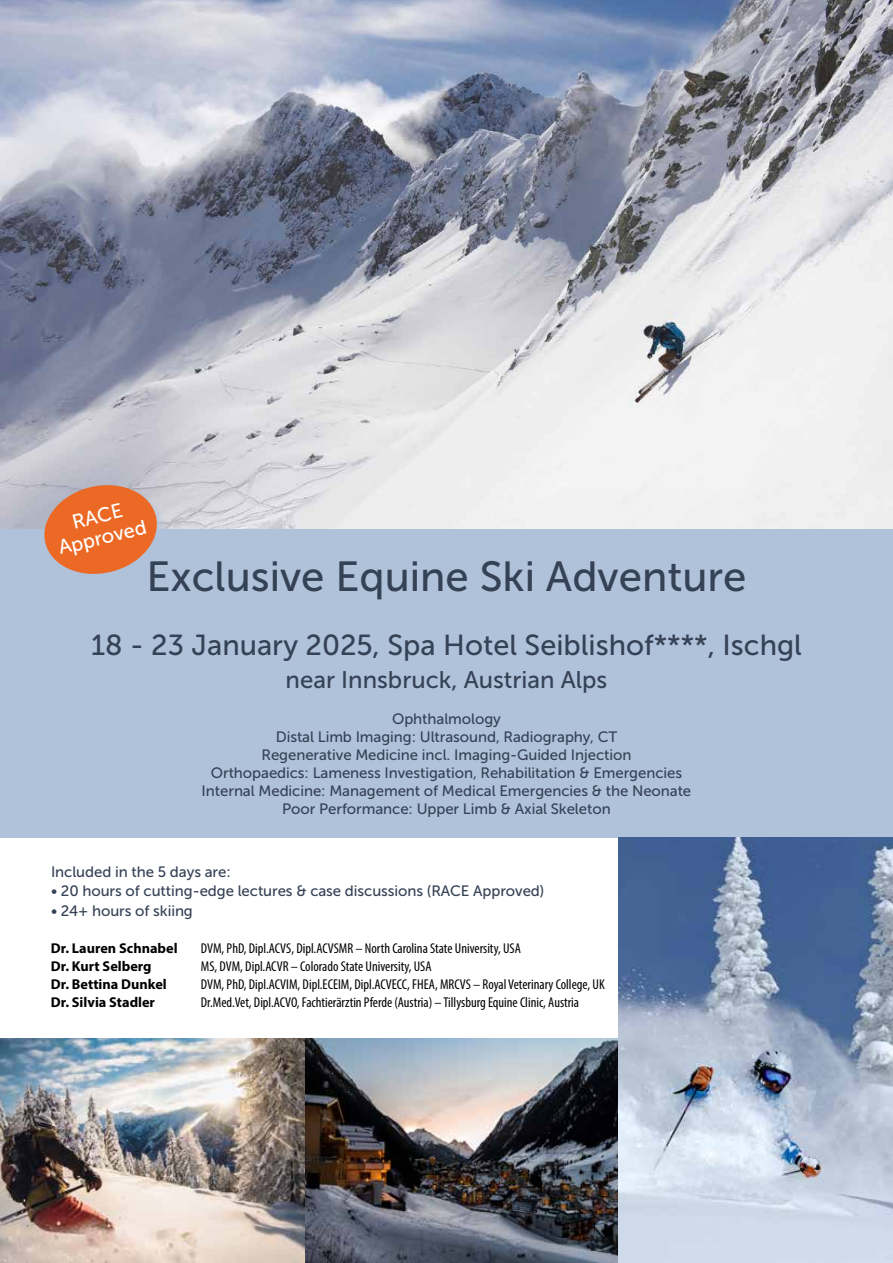
<style>
.page{position:relative;width:893px;height:1263px;background:#fff}
.page>*{position:absolute;margin:0;border:0;box-sizing:border-box;transform-origin:0 0}
.t1{font:42px "Museo Sans 500";color:#354155}
.t2{font:28.95px "Museo Sans 500";color:#354155}
.t3{font:24px "Museo Sans 500";color:#354155}
.t4{font:20.1px/21.8px "Museo Sans 500";color:#fff;text-align:center}
.t5{font:15px/18px "Museo Sans 500";letter-spacing:-.005em;color:#354155;text-align:center}
.t6{font:condensed 14.25px "Myriad Pro";color:#000}
.t7{font:700 14.25px "Myriad Pro";color:#000}
</style>
<div class="page">
<img style="left:0;top:1039px;width:619px;height:224px">
<div style="left:0;top:495px;width:893px;height:343px;background:#b0c2d9"></div>
<img style="left:0;top:0;width:893px;height:529px">
<div style="left:43px;top:483px;width:126px;height:103px;background:#b0c2d9;opacity:.75"></div>
<svg style="left:40px;top:480px;width:122px;height:99px"></svg>
<img style="left:619px;top:838px;width:274px;height:425px">
<h3 class="t4" style="left:51px;top:516px;width:91px;rotate:-13deg">RACE<br>Approved</h3>
<h1 class="t1" style="left:147px;top:553px;width:601px">Exclusive Equine Ski Adventure</h1>
<h2 class="t2" style="left:91px;top:629px;width:712px">18 - 23 January 2025, Spa Hotel Seiblishof****, Ischgl</h2>
<h3 class="t3" style="left:286px;top:667px;width:323px">near Innsbruck, Austrian Alps</h3>
<p class="t5" style="left:202px;top:710px;width:491px">Ophthalmology<br>Distal Limb Imaging: Ultrasound, Radiography, CT<br>Regenerative Medicine incl. Imaging-Guided Injection<br>Orthopaedics: Lameness Investigation, Rehabilitation &amp; Emergencies Internal Medicine: Management of Medical Emergencies &amp; the Neonate Poor Performance: Upper Limb &amp; Axial Skeleton</p>
<p class="t5" style="left:51px;top:862px;width:181px">Included in the 5 days are:</p>
<p class="t5" style="left:51px;top:882px;width:495px">• 20 hours of cutting-edge lectures &amp; case discussions (RACE Approved)</p>
<p class="t5" style="left:51px;top:901px;width:143px">• 24+ hours of skiing</p>
<p class="t7" style="left:51px;top:939px;width:128px">Dr. Lauren Schnabel</p>
<p class="t6" style="left:201px;top:939px;width:321px">DVM, PhD, Dipl.ACVS, Dipl.ACVSMR – North Carolina State University, USA</p>
<p class="t7" style="left:51px;top:957px;width:102px">Dr. Kurt Selberg</p>
<p class="t6" style="left:201px;top:957px;width:232px">MS, DVM, Dipl.ACVR – Colorado State University, USA</p>
<p class="t7" style="left:51px;top:975px;width:117px">Dr. Bettina Dunkel</p>
<p class="t6" style="left:201px;top:975px;width:405px">DVM, PhD, Dipl.ACVIM, Dipl.ECEIM, Dipl.ACVECC, FHEA, MRCVS – Royal Veterinary College, UK</p>
<p class="t7" style="left:51px;top:993px;width:106px">Dr. Silvia Stadler</p>
<p class="t6" style="left:201px;top:993px;width:380px">Dr.Med.Vet, Dipl.ACVO, Fachtierärztin Pferde (Austria) – Tillysburg Equine Clinic, Austria</p>
</div>
